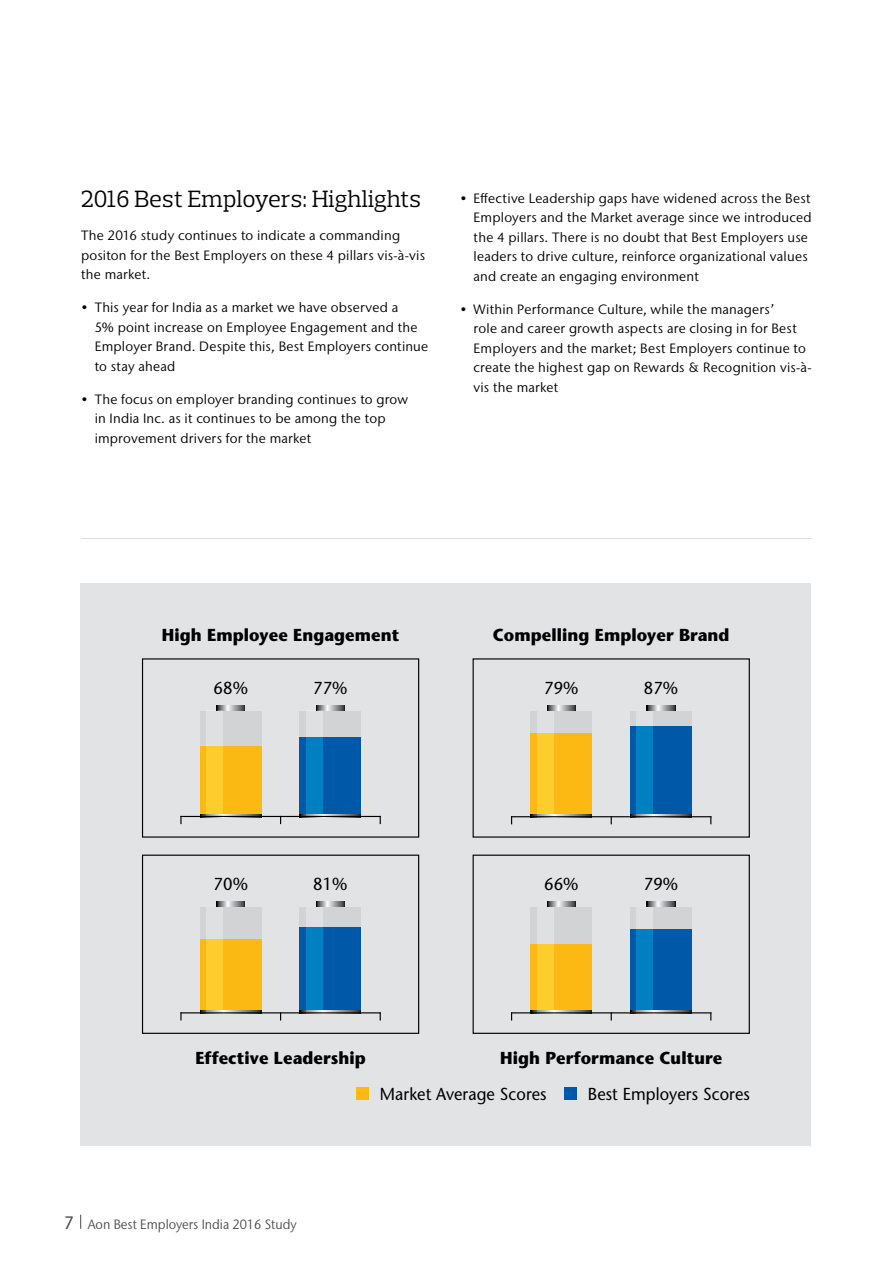
<style>
.page{position:relative;width:893px;height:1263px;background:#fff}
.page>*{position:absolute;margin:0;border:0;box-sizing:border-box;transform-origin:0 0}
.t1{font:24px "Prelo Slab";color:#000}
.t2{font:700 17.4px "Stone Sans Std";letter-spacing:.005em;color:#000;scale:.95 1}
.t3{font:500 17.4px "Stone Sans Std";letter-spacing:.005em;color:#000;scale:.95 1}
.t4{font:13.5px/19.5px "Stone Sans IIITC Pro";letter-spacing:.015em;color:#000}
.t5{font:13.5px "Stone Sans IIITC Pro";color:#4d4d4f;scale:.95 1}
.s1{font-weight:500;font-size:18px}
</style>
<div class="page">
<div style="left:81px;top:583px;width:730px;height:563px;background:#e2e3e4"></div>
<hr style="left:81px;top:538px;width:731px;height:2px;background:#4d4d4f">
<div style="left:357px;top:1088px;width:12px;height:12px;background:#fdb913"></div>
<div style="left:565px;top:1088px;width:12px;height:12px;background:#0058a9"></div>
<svg style="left:217px;top:705px;width:28px;height:6px"></svg>
<div style="left:200px;top:711px;width:61px;height:102px;background:#d1d3d4"></div>
<svg style="left:200px;top:813px;width:61px;height:3px"></svg>
<div style="left:200px;top:746px;width:61px;height:67px;background:#fdb913"></div>
<svg style="left:206px;top:711px;width:17px;height:105px;fill:#fdcd2d"></svg>
<svg style="left:316px;top:705px;width:28px;height:6px"></svg>
<div style="left:300px;top:711px;width:61px;height:102px;background:#d1d3d4"></div>
<svg style="left:300px;top:813px;width:61px;height:3px"></svg>
<div style="left:300px;top:736px;width:61px;height:77px;background:#0058a9"></div>
<svg style="left:306px;top:711px;width:16px;height:105px;fill:#007fc1"></svg>
<hr style="left:180px;top:816px;width:201px;height:1px;background:#000">
<svg style="left:180px;top:816px;width:2px;height:8px"></svg>
<svg style="left:547px;top:705px;width:28px;height:6px"></svg>
<div style="left:531px;top:711px;width:61px;height:103px;background:#d1d3d4"></div>
<svg style="left:531px;top:814px;width:61px;height:2px"></svg>
<div style="left:531px;top:733px;width:61px;height:81px;background:#fdb913"></div>
<svg style="left:537px;top:711px;width:16px;height:105px;fill:#fdcd2d"></svg>
<svg style="left:647px;top:705px;width:28px;height:6px"></svg>
<div style="left:630px;top:711px;width:62px;height:103px;background:#d1d3d4"></div>
<svg style="left:630px;top:814px;width:62px;height:2px"></svg>
<div style="left:630px;top:726px;width:62px;height:88px;background:#0058a9"></div>
<svg style="left:636px;top:711px;width:17px;height:105px;background:#238ec5"></svg>
<hr style="left:511px;top:816px;width:200px;height:1px;background:#000">
<div style="left:142px;top:658px;width:277px;height:180px;border:1px solid #000"></div>
<div style="left:473px;top:658px;width:277px;height:180px;border:1px solid #000"></div>
<svg style="left:217px;top:901px;width:28px;height:6px"></svg>
<div style="left:200px;top:907px;width:61px;height:103px;background:#d1d3d4"></div>
<svg style="left:200px;top:1010px;width:61px;height:2px"></svg>
<div style="left:200px;top:939px;width:61px;height:71px;background:#fdb913"></div>
<svg style="left:206px;top:907px;width:17px;height:105px;fill:#fdcd2d"></svg>
<svg style="left:316px;top:901px;width:28px;height:6px"></svg>
<div style="left:300px;top:907px;width:61px;height:103px;background:#d1d3d4"></div>
<svg style="left:300px;top:1010px;width:61px;height:2px"></svg>
<div style="left:300px;top:927px;width:61px;height:83px;background:#0058a9"></div>
<svg style="left:306px;top:907px;width:16px;height:105px;fill:#007fc1"></svg>
<hr style="left:180px;top:1012px;width:201px;height:1px;background:#000">
<svg style="left:180px;top:1012px;width:2px;height:8px"></svg>
<svg style="left:547px;top:901px;width:28px;height:6px"></svg>
<div style="left:531px;top:907px;width:61px;height:103px;background:#d1d3d4"></div>
<svg style="left:531px;top:1010px;width:61px;height:2px"></svg>
<div style="left:531px;top:945px;width:61px;height:65px;background:#fdb913"></div>
<svg style="left:537px;top:907px;width:16px;height:105px;fill:#fdcd2d"></svg>
<svg style="left:647px;top:901px;width:28px;height:6px"></svg>
<div style="left:630px;top:907px;width:62px;height:103px;background:#d1d3d4"></div>
<svg style="left:630px;top:1010px;width:62px;height:2px"></svg>
<div style="left:630px;top:930px;width:62px;height:80px;background:#0058a9"></div>
<svg style="left:636px;top:907px;width:17px;height:105px;fill:#007fc1"></svg>
<hr style="left:511px;top:1012px;width:200px;height:1px;background:#000">
<div style="left:142px;top:855px;width:277px;height:179px;border:1px solid #000"></div>
<div style="left:473px;top:855px;width:277px;height:179px;border:1px solid #000"></div>
<svg style="left:80px;top:1215px;width:1px;height:14px"></svg>
<h1 class="t1" style="left:81px;top:184px;width:342px">2016 Best Employers: Highlights</h1>
<p class="t4" style="left:81px;top:225px;width:345px">The 2016 study continues to indicate a commanding positon for the Best Employers on these 4 pillars vis-à-vis the market.</p>
<p class="t4" style="left:95px;top:297px;width:335px;text-indent:-14px">• This year for India as a market we have observed a<br>5% point increase on Employee Engagement and the Employer Brand. Despite this, Best Employers continue to stay ahead</p>
<p class="t4" style="left:95px;top:389px;width:315px;text-indent:-14px">• The focus on employer branding continues to grow in India Inc. as it continues to be among the top improvement drivers for the market</p>
<p class="t4" style="left:474px;top:188px;width:340px;text-indent:-14px">• Effective Leadership gaps have widened across the Best Employers and the Market average since we introduced the 4 pillars. There is no doubt that Best Employers use leaders to drive culture, reinforce organizational values and create an engaging environment</p>
<p class="t4" style="left:474px;top:299px;width:340px;text-indent:-14px">• Within Performance Culture, while the managers’<br>role and career growth aspects are closing in for Best Employers and the market; Best Employers continue to create the highest gap on Rewards &amp; Recognition vis-à&shy;vis the market</p>
<p class="t2" style="left:162px;top:625px;width:251px">High Employee Engagement</p>
<p class="t2" style="left:493px;top:625px;width:251px">Compelling Employer Brand</p>
<p class="t3" style="left:214px;top:678px;width:38px">68%</p>
<p class="t3" style="left:313px;top:678px;width:38px">77%</p>
<p class="t3" style="left:544px;top:678px;width:38px">79%</p>
<p class="t3" style="left:644px;top:678px;width:38px">87%</p>
<p class="t3" style="left:214px;top:874px;width:38px">70%</p>
<p class="t3" style="left:313px;top:874px;width:38px">81%</p>
<p class="t3" style="left:544px;top:874px;width:38px">66%</p>
<p class="t3" style="left:644px;top:874px;width:38px">79%</p>
<p class="t2" style="left:195px;top:1047px;width:181px">Effective Leadership</p>
<p class="t2" style="left:500px;top:1047px;width:235px">High Performance Culture</p>
<p class="t3" style="left:380px;top:1083px;width:177px">Market Average Scores</p>
<p class="t3" style="left:588px;top:1083px;width:172px">Best Employers Scores</p>
<p class="t5" style="left:64px;top:1216px;width:247px"><span class="s1">7</span> Aon Best Employers India 2016 Study</p>
</div>
